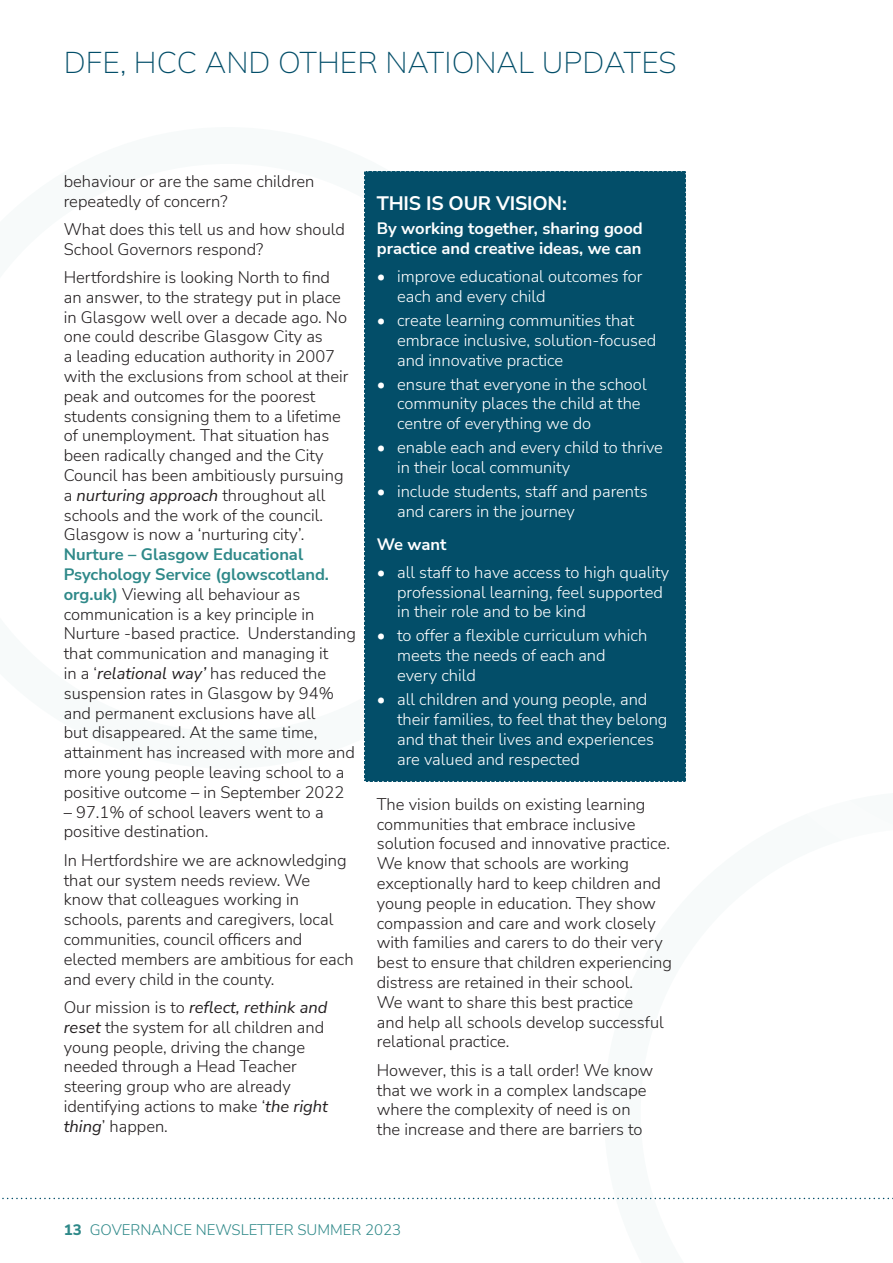
<style>
.page{position:relative;width:893px;height:1263px;background:#fff}
.page>*{position:absolute;margin:0;border:0;box-sizing:border-box;transform-origin:0 0}
.Section_Headers__Pag{font:200 30px "Mulish";color:#034e69}
.Bold_Subheadings{font:700 19.5px "Nunito Sans";letter-spacing:-.01em;color:#fff}
.BODY_COPY{font:300 16.5px/19.8px "Nunito Sans";color:#231f20}
.Bullets{font:300 16.5px/19.8px "Nunito Sans";color:#fff}
.BODY_COPY-2{font:700 16.5px/19.8px "Nunito Sans";color:#fff}
.t1{font:300 15px "Nunito Sans";color:#2f8989}
.s1{font-weight:400;font-style:italic}
.s2{font-weight:700;color:#2f8989}
.s3{font-weight:900}
.s4{font-weight:800}
</style>
<div class="page">
<div style="left:364px;top:171px;width:322px;height:611px;background:#034e69"></div>
<svg style="left:2px;top:1198px;width:891px;height:1px"></svg>
<p class="Section_Headers__Pag" style="left:64px;top:42px;width:614px">DFE, HCC AND OTHER NATIONAL UPDATES</p>
<p class="BODY_COPY" style="left:64px;top:171px;width:252px">behaviour or are the same children repeatedly of concern?</p>
<p class="BODY_COPY" style="left:64px;top:219px;width:283px">What does this tell us and how should<br>School Governors respond?</p>
<p class="BODY_COPY" style="left:64px;top:267px;width:294px">Hertfordshire is looking North to find<br>an answer, to the strategy put in place in Glasgow well over a decade ago. No one could describe Glasgow City as<br>a leading education authority in 2007 with the exclusions from school at their peak and outcomes for the poorest students consigning them to a lifetime of unemployment. That situation has been radically changed and the City Council has been ambitiously pursuing a <span class="s1">nurturing approach</span> throughout all schools and the work of the council.<br>Glasgow is now a ‘nurturing city’.<br><span class="s2">Nurture – Glasgow Educational Psychology Service (glowscotland. org.uk)</span> Viewing all behaviour as communication is a key principle in Nurture -based practice. Understanding that communication and managing it<br>in a ‘<span class="s1">relational way’</span> has reduced the suspension rates in Glasgow by 94% and permanent exclusions have all<br>but disappeared. At the same time, attainment has increased with more and more young people leaving school to a positive outcome – in September 2022</p>
<p class="BODY_COPY" style="left:64px;top:801px;width:261px">– 97.1% of school leavers went to a positive destination.</p>
<p class="BODY_COPY" style="left:64px;top:849px;width:291px">In Hertfordshire we are acknowledging that our system needs review. We know that colleagues working in schools, parents and caregivers, local communities, council officers and elected members are ambitious for each and every child in the county.</p>
<p class="BODY_COPY" style="left:64px;top:997px;width:266px">Our mission is to <span class="s1">reflect, rethink and reset</span> the system for all children and young people, driving the change needed through a Head Teacher steering group who are already identifying actions to make ‘<span class="s1">the right thing</span>’ happen.</p>
<p class="Bold_Subheadings" style="left:377px;top:189px;width:192px">THIS IS OUR VISION:</p>
<p class="BODY_COPY-2" style="left:377px;top:218px;width:268px">By working together, sharing good practice and creative ideas, we can</p>
<p class="Bullets" style="left:397px;top:266px;width:247px;text-indent:-20px"><span class="s3">•</span> improve educational outcomes for each and every child</p>
<p class="Bullets" style="left:397px;top:310px;width:261px;text-indent:-20px"><span class="s3">•</span> create learning communities that embrace inclusive, solution-focused and innovative practice</p>
<p class="Bullets" style="left:397px;top:373px;width:251px;text-indent:-20px"><span class="s3">•</span> ensure that everyone in the school community places the child at the centre of everything we do</p>
<p class="Bullets" style="left:397px;top:437px;width:267px;text-indent:-20px"><span class="s3">•</span> enable each and every child to thrive in their local community</p>
<p class="Bullets" style="left:397px;top:481px;width:252px;text-indent:-20px"><span class="s3">•</span> include students, staff and parents and carers in the journey</p>
<p class="BODY_COPY-2" style="left:377px;top:533px;width:71px">We want</p>
<p class="Bullets" style="left:397px;top:561px;width:274px;text-indent:-20px"><span class="s3">•</span> all staff to have access to high quality professional learning, feel supported in their role and to be kind</p>
<p class="Bullets" style="left:397px;top:625px;width:252px;text-indent:-20px"><span class="s3">•</span> to offer a flexible curriculum which meets the needs of each and every child</p>
<p class="Bullets" style="left:397px;top:689px;width:272px;text-indent:-20px"><span class="s3">•</span> all children and young people, and their families, to feel that they belong and that their lives and experiences are valued and respected</p>
<p class="BODY_COPY" style="left:377px;top:794px;width:297px">The vision builds on existing learning communities that embrace inclusive solution focused and innovative practice.<br>We know that schools are working exceptionally hard to keep children and young people in education. They show compassion and care and work closely with families and carers to do their very best to ensure that children experiencing distress are retained in their school.<br>We want to share this best practice<br>and help all schools develop successful relational practice.</p>
<p class="BODY_COPY" style="left:377px;top:1059px;width:278px">However, this is a tall order! We know that we work in a complex landscape where the complexity of need is on the increase and there are barriers to</p>
<p class="t1" style="left:64px;top:1219px;width:339px"><span class="s4">13</span> GOVERNANCE NEWSLETTER SUMMER 2023</p>
</div>
